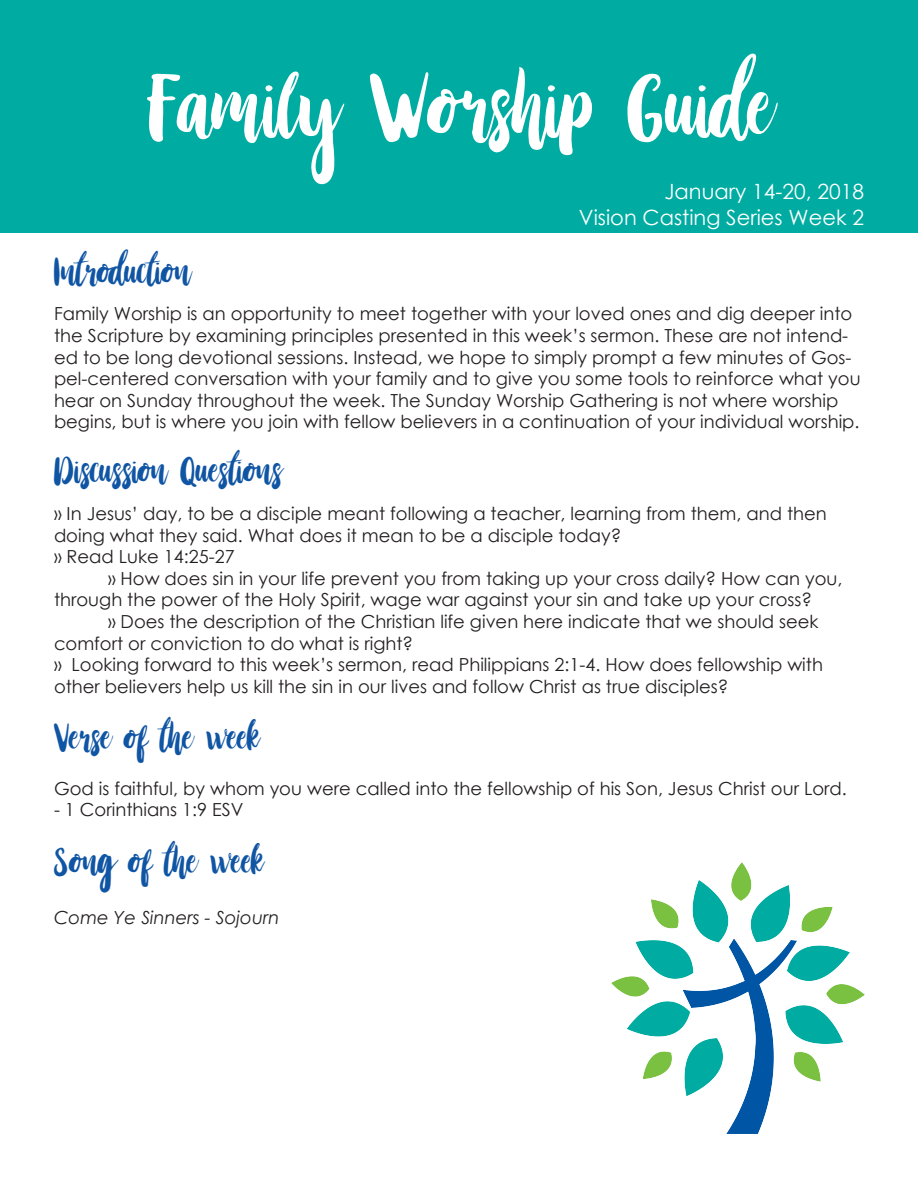
<style>
.page{position:relative;width:918px;height:1188px;background:#fff}
.page>*{position:absolute;margin:0;border:0;box-sizing:border-box;transform-origin:0 0}
.t1{font:108px "Stay Wildy Personal Use Only";color:#fff}
.t2{font:45px "Stay Wildy Personal Use Only";color:#1055a4}
.t3{font:21px "Century Gothic";color:#fff}
.t4{font:18px/21.6px "Century Gothic";color:#231f20}
.t5{font:italic 18px "Century Gothic";color:#231f20}
</style>
<div class="page">
<div style="left:0;top:0;width:918px;height:232px;background:#00aca2"></div>
<img style="left:611px;top:863px;width:253px;height:271px">
<p class="t1" style="left:147px;top:53px;width:625px">Family Worship Guide</p>
<p class="t3" style="left:665px;top:177px;width:201px">January 14-20, 2018</p>
<p class="t3" style="left:579px;top:202px;width:287px">Vision Casting Series Week 2</p>
<p class="t2" style="left:54px;top:249px;width:138px">Introduction</p>
<p class="t4" style="left:54px;top:303px;width:808px">Family Worship is an opportunity to meet together with your loved ones and dig deeper into the Scripture by examining principles presented in this week’s sermon. These are not intend&shy;ed to be long devotional sessions. Instead, we hope to simply prompt a few minutes of Gos&shy;pel-centered conversation with your family and to give you some tools to reinforce what you hear on Sunday throughout the week. The Sunday Worship Gathering is not where worship begins, but is where you join with fellow believers in a continuation of your individual worship.</p>
<p class="t2" style="left:54px;top:448px;width:229px">Discussion Questions</p>
<p class="t4" style="left:54px;top:502px;width:774px">» In Jesus’ day, to be a disciple meant following a teacher, learning from them, and then doing what they said. What does it mean to be a disciple today?</p>
<p class="t4" style="left:54px;top:546px;width:182px">» Read Luke 14:25-27</p>
<p class="t4" style="left:54px;top:567px;width:790px;text-indent:54px">» How does sin in your life prevent you from taking up your cross daily? How can you, through the power of the Holy Spirit, wage war against your sin and take up your cross?</p>
<p class="t4" style="left:54px;top:610px;width:766px;text-indent:54px">» Does the description of the Christian life given here indicate that we should seek comfort or conviction to do what is right?</p>
<p class="t4" style="left:54px;top:654px;width:771px">» Looking forward to this week’s sermon, read Philippians 2:1-4. How does fellowship with</p>
<p class="t4" style="left:54px;top:675px;width:676px">other believers help us kill the sin in our lives and follow Christ as true disciples?</p>
<p class="t2" style="left:54px;top:715px;width:206px">Verse of the week</p>
<p class="t4" style="left:54px;top:777px;width:794px">God is faithful, by whom you were called into the fellowship of his Son, Jesus Christ our Lord.</p>
<p class="t4" style="left:54px;top:799px;width:191px">- 1 Corinthians 1:9 ESV</p>
<p class="t2" style="left:54px;top:839px;width:211px">Song of the week</p>
<p class="t5" style="left:54px;top:905px;width:227px">Come Ye Sinners - Sojourn</p>
</div>
